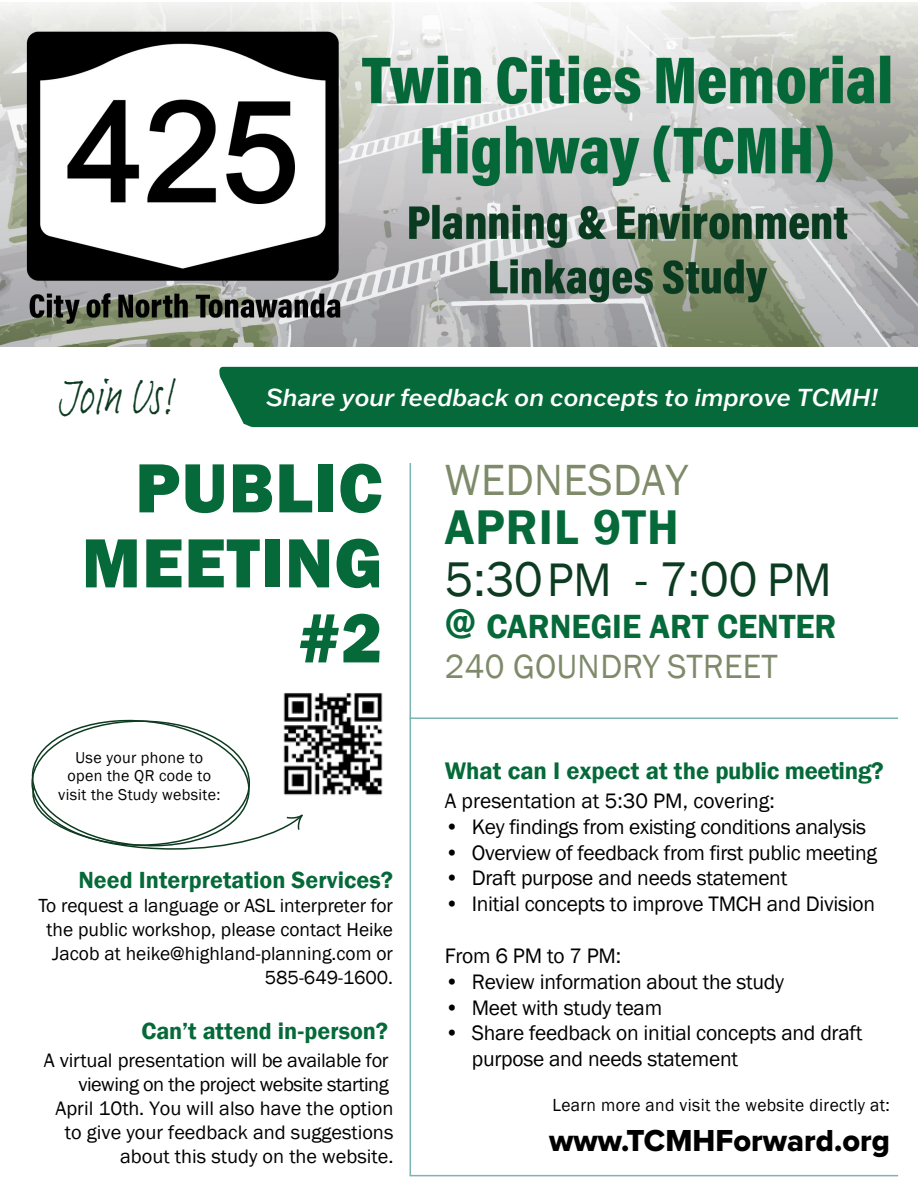
<style>
.page{position:relative;width:918px;height:1188px;background:#fff}
.page>*{position:absolute;margin:0;border:0;box-sizing:border-box;transform-origin:0 0}
.t1{font:800 72px/75px "Franklin Gothic";letter-spacing:.02em;color:#056939;text-align:right}
.t2{font:50.1px "Franklin Gothic";color:#0d3b21}
.t3{font:600 50.1px "Franklin Gothic";letter-spacing:.02em;color:#056939}
.t4{font:49.05px "Adobe Handwriting Frank";color:#0d3b21;scale:.9 1}
.t5{font:44.85px "Franklin Gothic";letter-spacing:.01em;color:#7e8a69}
.t6{font:600 34.5px "Franklin Gothic";color:#056939}
.t7{font:34.5px "Franklin Gothic";letter-spacing:.01em;color:#7e8a69}
.t8{font:31.5px "Proxima Nova Extrabld";color:#000}
.t9{font:600 24.6px "Franklin Gothic";letter-spacing:-.01em;color:#056939}
.t10{font:600 24px "Franklin Gothic";color:#056939}
.t11{font:italic 500 24px "Franklin Gothic ATF";color:#fff}
.t12{font:21.6px "Franklin Gothic";letter-spacing:-.015em;color:#000}
.t13{font:20.1px/24px "Franklin Gothic";color:#000;text-align:right}
.t14{font:19.5px/24px "Franklin Gothic";color:#000;text-align:right}
.t15{font:18px "Franklin Gothic";letter-spacing:.02em;color:#000}
.t16{font:16.2px/18.9px "Franklin Gothic";letter-spacing:.02em;color:#000;text-align:center}
.s1{font-size:48.3px}
.s2{font-size:41.4px}
</style>
<div class="page">
<div style="left:219px;top:367px;width:699px;height:60px;background:#056939"></div>
<hr style="left:410px;top:717px;width:488px;height:2px;background:#7bb5b2">
<img style="left:283px;top:693px;width:100px;height:103px">
<svg style="left:31px;top:714px;width:274px;height:136px"></svg>
<hr style="left:410px;top:463px;width:1px;height:713px;background:#7bb5b2">
<hr style="left:410px;top:1175px;width:488px;height:1px;background:#7bb5b2">
<img style="left:0;top:3px;width:918px;height:344px">
<h3 class="t4" style="left:57px;top:364px;width:130px">Join Us!</h3>
<p class="t11" style="left:266px;top:381px;width:614px">Share your feedback on concepts to improve TCMH!</p>
<h1 class="t1" style="left:82px;top:451px;width:302px">PUBLIC<br>MEETING #2</h1>
<p class="t16" style="left:58px;top:748px;width:164px">Use your phone to open the QR code to visit the Study website:</p>
<p class="t10" style="left:78px;top:866px;width:316px">Need Interpretation Services?</p>
<p class="t14" style="left:38px;top:894px;width:356px">To request a language or ASL interpreter for the public workshop, please contact Heike Jacob at heike@highland-planning.com or 585-649-1600.</p>
<p class="t10" style="left:141px;top:1016px;width:248px">Can’t attend in-person?</p>
<h3 class="t5" style="left:445px;top:452px;width:245px">WEDNESDAY</h3>
<h2 class="t3" style="left:445px;top:497px;width:235px">APRIL 9TH</h2>
<h2 class="t2" style="left:445px;top:548px;width:388px">5:30<span class="s1">PM</span> - 7:00 <span class="s1">PM</span></h2>
<h3 class="t6" style="left:445px;top:606px;width:393px"><span class="s2">@</span> CARNEGIE ART CENTER</h3>
<h3 class="t7" style="left:445px;top:645px;width:334px">240 GOUNDRY STREET</h3>
<p class="t9" style="left:445px;top:755px;width:441px">What can I expect at the public meeting?</p>
<p class="t12" style="left:445px;top:787px;width:332px">A presentation at 5:30 PM, covering:</p>
<p class="t12" style="left:445px;top:813px;width:423px">• Key findings from existing conditions analysis</p>
<p class="t12" style="left:445px;top:839px;width:434px">• Overview of feedback from first public meeting</p>
<p class="t12" style="left:445px;top:865px;width:344px">• Draft purpose and needs statement</p>
<p class="t12" style="left:445px;top:891px;width:432px">• Initial concepts to improve TMCH and Division</p>
<p class="t12" style="left:445px;top:942px;width:178px">From 6 PM to 7 PM:</p>
<p class="t12" style="left:445px;top:968px;width:341px">• Review information about the study</p>
<p class="t12" style="left:445px;top:994px;width:219px">• Meet with study team</p>
<p class="t12" style="left:445px;top:1020px;width:419px">• Share feedback on initial concepts and draft</p>
<p class="t13" style="left:44px;top:1049px;width:346px">A virtual presentation will be available for</p>
<p class="t12" style="left:472px;top:1046px;width:268px">purpose and needs statement</p>
<p class="t13" style="left:56px;top:1073px;width:339px">viewing on the project website starting April 10th. You will also have the option to give your feedback and suggestions about this study on the website.</p>
<p class="t15" style="left:552px;top:1094px;width:339px">Learn more and visit the website directly at:</p>
<h3 class="t8" style="left:549px;top:1117px;width:342px">www.TCMHForward.org</h3>
</div>
